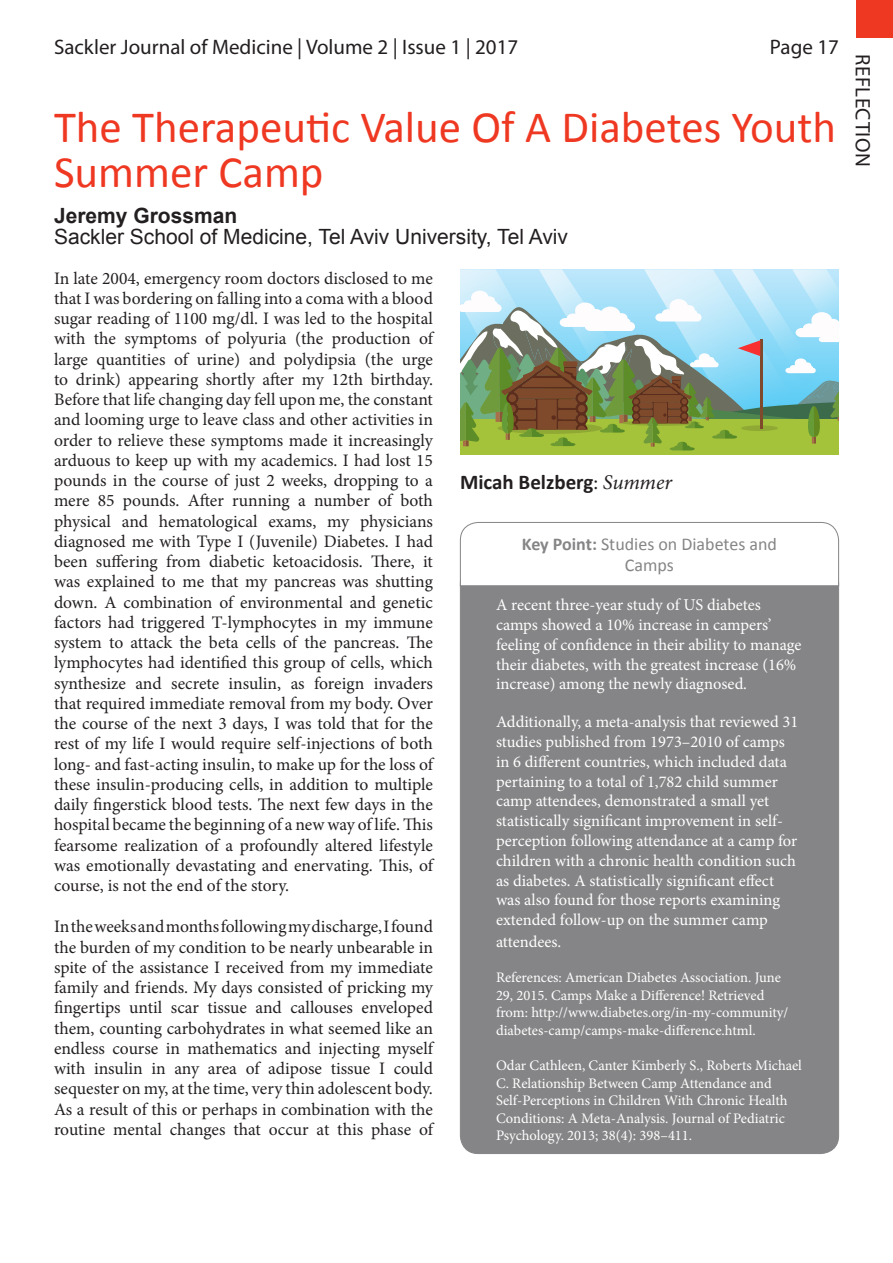
<style>
.page{position:relative;width:893px;height:1263px;background:#fff}
.page>*{position:absolute;margin:0;border:0;box-sizing:border-box;transform-origin:0 0}
.Reflection_Title{font:45px/45px "Calibri";color:#ef3822}
.t1{font:21px "Myriad Pro";color:#231f20}
.Author_Affiliation{font:21px "Arial";color:#231f20}
.t2{font:700 21px "Calibri";color:#231f20}
.Reflection_Title-2{font:700 21px "Arial";color:#231f20}
.t3{font:21px "Myriad Pro";letter-spacing:.02em;color:#231f20}
.Key_Point_Title{font:18px/21.6px "Calibri";color:#858587;text-align:center}
.Body{font:17.55px/20.2px "Minion Pro";letter-spacing:-.005em;color:#231f20;text-align:justify}
.Learning_Point_Body{font:16.5px/19.8px "Minion Pro";color:#fff}
.Learning_Point_Refer{font:14.55px/17.4px "Minion Pro";color:#fff}
.s1{font-family:"Minion Pro";font-weight:400}
.s2{font-family:"Minion Pro";font-weight:400;font-style:italic}
.s3{font-weight:700}
</style>
<div class="page">
<div style="left:856px;top:0;width:37px;height:38px;background:#ef3822"></div>
<div style="left:460px;top:565px;width:379px;height:588px;background:#858587;border-radius:18px"></div>
<svg style="left:460px;top:522px;width:379px;height:64px"></svg>
<div style="left:460px;top:419px;width:379px;height:36px;background:#a4c23a"></div>
<svg style="left:460px;top:269px;width:379px;height:181px"></svg>
<p class="t1" style="left:54px;top:34px;width:466px">Sackler Journal of Medicine | Volume 2 | Issue 1 | 2017</p>
<p class="t1" style="left:770px;top:34px;width:71px">Page 17</p>
<p class="Reflection_Title" style="left:54px;top:104px;width:784px">The Therapeutic Value Of A Diabetes Youth<br>Summer Camp</p>
<p class="Reflection_Title-2" style="left:54px;top:201px;width:185px">Jeremy Grossman</p>
<p class="Author_Affiliation" style="left:54px;top:223px;width:515px">Sackler School of Medicine, Tel Aviv University, Tel Aviv</p>
<p class="Body" style="left:54px;top:268px;width:381px">In late 2004, emergency room doctors disclosed to me that I was bordering on falling into a coma with a blood sugar reading of 1100 mg/dl. I was led to the hospital with the symptoms of polyuria (the production of large quantities of urine) and polydipsia (the urge to drink) appearing shortly after my 12th birthday.<br>Before that life changing day fell upon me, the constant and looming urge to leave class and other activities in order to relieve these symptoms made it increasingly arduous to keep up with my academics. I had lost 15 pounds in the course of just 2 weeks, dropping to a mere 85 pounds. After running a number of both physical and hematological exams, my physicians diagnosed me with Type I (Juvenile) Diabetes. I had been suffering from diabetic ketoacidosis. There, it was explained to me that my pancreas was shutting down. A combination of environmental and genetic factors had triggered T-lymphocytes in my immune system to attack the beta cells of the pancreas. The lymphocytes had identified this group of cells, which synthesize and secrete insulin, as foreign invaders that required immediate removal from my body. Over the course of the next 3 days, I was told that for the rest of my life I would require self-injections of both long- and fast-acting insulin, to make up for the loss of these insulin-producing cells, in addition to multiple daily fingerstick blood tests. The next few days in the hospital became the beginning of a new way of life. This fearsome realization of a profoundly altered lifestyle was emotionally devastating and enervating. This, of course, is not the end of the story.</p>
<p class="Body" style="left:54px;top:917px;width:381px">In the weeks and months following my discharge, I found the burden of my condition to be nearly unbearable in spite of the assistance I received from my immediate family and friends. My days consisted of pricking my fingertips until scar tissue and callouses enveloped them, counting carbohydrates in what seemed like an endless course in mathematics and injecting myself with insulin in any area of adipose tissue I could sequester on my, at the time, very thin adolescent body.<br>As a result of this or perhaps in combination with the routine mental changes that occur at this phase of</p>
<p class="t2" style="left:460px;top:469px;width:214px">Micah Belzberg<span class="s1">:</span> <span class="s2">Summer</span></p>
<p class="Key_Point_Title" style="left:522px;top:533px;width:257px"><span class="s3">Key Point:</span> Studies on Diabetes and<br>Camps</p>
<p class="Learning_Point_Body" style="left:496px;top:595px;width:307px">A recent three-year study of US diabetes camps showed a 10% increase in campers’ feeling of confidence in their ability to manage their diabetes, with the greatest increase (16% increase) among the newly diagnosed.</p>
<p class="Learning_Point_Body" style="left:496px;top:712px;width:304px">Additionally, a meta-analysis that reviewed 31 studies published from 1973–2010 of camps in 6 different countries, which included data pertaining to a total of 1,782 child summer camp attendees, demonstrated a small yet statistically significant improvement in self&shy;perception following attendance at a camp for children with a chronic health condition such as diabetes. A statistically significant effect was also found for those reports examining extended follow-up on the summer camp</p>
<p class="Learning_Point_Body" style="left:496px;top:932px;width:67px">attendees.</p>
<p class="Learning_Point_Refer" style="left:496px;top:969px;width:294px">References: American Diabetes Association. June 29, 2015. Camps Make a Difference! Retrieved from: http://www.diabetes.org/in-my-community/ diabetes-camp/camps-make-difference.html.</p>
<p class="Learning_Point_Refer" style="left:496px;top:1057px;width:307px">Odar Cathleen, Canter Kimberly S., Roberts Michael C. Relationship Between Camp Attendance and Self-Perceptions in Children With Chronic Health Conditions: A Meta-Analysis. Journal of Pediatric Psychology. 2013; 38(4): 398–411.</p>
<p class="t3" style="left:876px;top:54px;width:114px;rotate:90deg">REFLECTION</p>
</div>
